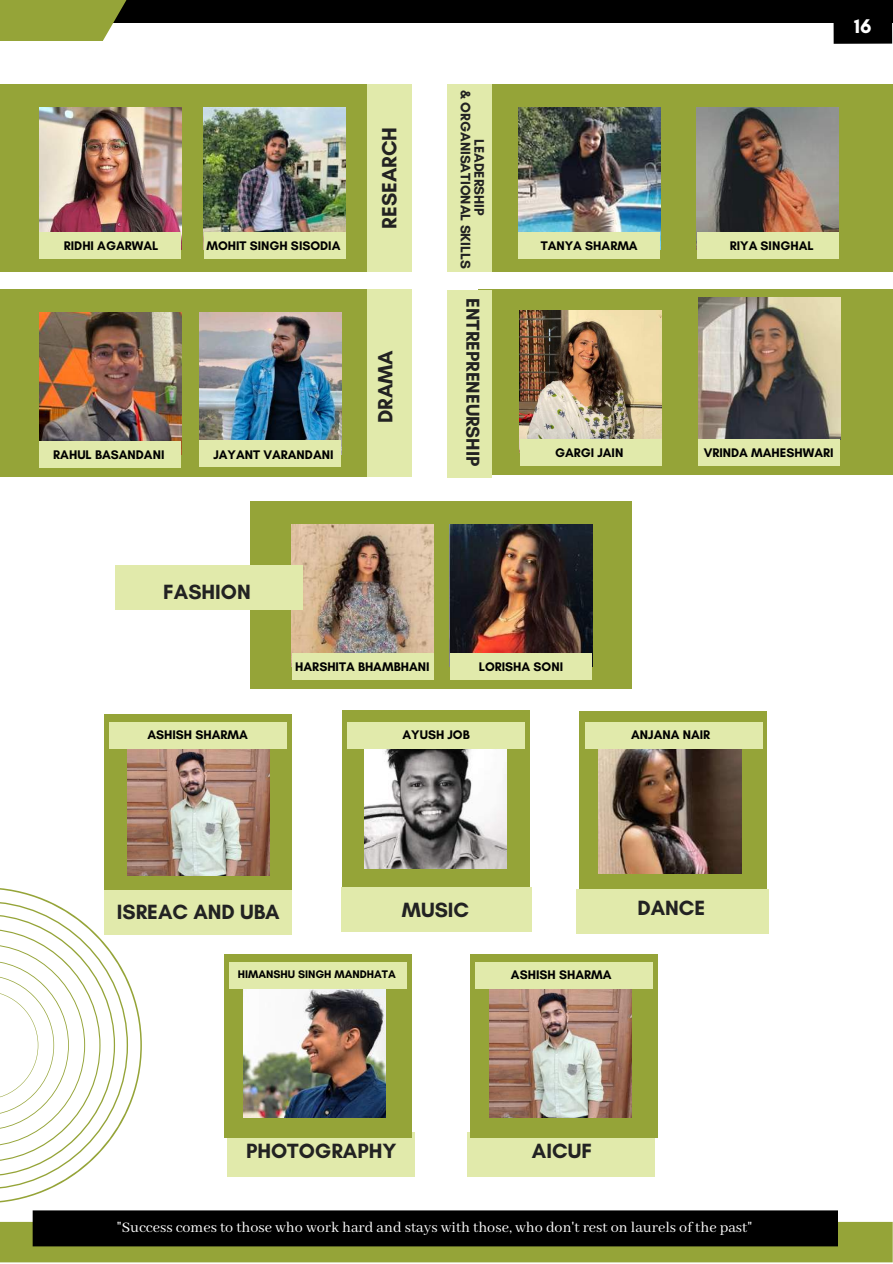
<style>
.page{position:relative;width:893px;height:1264px;background:#fff}
.page>*{position:absolute;margin:0;border:0;box-sizing:border-box;transform-origin:0 0}
.t1{font:700 21px "Glacial Indifference";color:#222}
.t2{font:700 20.25px "Glacial Indifference";color:#fff}
.t3{font:700 19.05px "Glacial Indifference";color:#222}
.t4{font:16.05px "Abhaya Libre";color:#fff}
.t5{font:700 14.1px/13.6px "Glacial Indifference";color:#222;text-align:center}
.t6{font:700 12.75px "Glacial Indifference";color:#000}
.t7{font:700 11.25px "Glacial Indifference";color:#000}
</style>
<div class="page">
<div style="left:0;top:0;width:103px;height:40px;background:#95a438"></div>
<div style="left:103px;top:0;width:789px;height:23px;background:#000"></div>
<svg style="left:103px;top:0;width:23px;height:40px"></svg>
<div style="left:0;top:1221px;width:892px;height:41px;background:#95a438"></div>
<div style="left:33px;top:1210px;width:804px;height:36px;background:#000"></div>
<div style="left:0;top:84px;width:399px;height:187px;background:#95a438"></div>
<img style="left:39px;top:107px;width:142px;height:142px">
<img style="left:203px;top:107px;width:142px;height:142px">
<div style="left:478px;top:84px;width:414px;height:187px;background:#95a438"></div>
<img style="left:518px;top:107px;width:142px;height:125px">
<img style="left:696px;top:107px;width:142px;height:125px">
<div style="left:0;top:289px;width:399px;height:187px;background:#95a438"></div>
<div style="left:478px;top:289px;width:414px;height:186px;background:#95a438"></div>
<img style="left:519px;top:310px;width:142px;height:142px">
<img style="left:698px;top:297px;width:142px;height:142px">
<img style="left:39px;top:312px;width:142px;height:142px">
<img style="left:199px;top:312px;width:142px;height:128px">
<div style="left:367px;top:84px;width:45px;height:187px;background:#e1eaab"></div>
<div style="left:367px;top:289px;width:45px;height:188px;background:#e1eaab"></div>
<div style="left:447px;top:84px;width:45px;height:188px;background:#e1eaab"></div>
<div style="left:447px;top:290px;width:45px;height:187px;background:#e1eaab"></div>
<div style="left:226px;top:1132px;width:188px;height:45px;background:#e1eaab"></div>
<div style="left:467px;top:1132px;width:188px;height:45px;background:#e1eaab"></div>
<div style="left:40px;top:232px;width:141px;height:27px;background:#e1eaab"></div>
<div style="left:204px;top:232px;width:141px;height:27px;background:#e1eaab"></div>
<div style="left:518px;top:232px;width:142px;height:27px;background:#e1eaab"></div>
<div style="left:696px;top:232px;width:142px;height:27px;background:#e1eaab"></div>
<div style="left:40px;top:441px;width:141px;height:27px;background:#e1eaab"></div>
<div style="left:199px;top:440px;width:142px;height:27px;background:#e1eaab"></div>
<div style="left:520px;top:439px;width:141px;height:27px;background:#e1eaab"></div>
<div style="left:698px;top:439px;width:142px;height:27px;background:#e1eaab"></div>
<div style="left:833px;top:3px;width:59px;height:41px;background:#000"></div>
<svg style="left:0;top:888px;width:142px;height:315px"></svg>
<div style="left:104px;top:714px;width:187px;height:183px;background:#95a438"></div>
<img style="left:127px;top:748px;width:142px;height:127px">
<div style="left:104px;top:890px;width:188px;height:45px;background:#e1eaab"></div>
<div style="left:250px;top:501px;width:381px;height:188px;background:#95a438"></div>
<img style="left:291px;top:524px;width:142px;height:142px">
<img style="left:450px;top:524px;width:142px;height:129px">
<div style="left:115px;top:565px;width:188px;height:45px;background:#e1eaab"></div>
<div style="left:342px;top:710px;width:188px;height:193px;background:#95a438"></div>
<img style="left:364px;top:748px;width:142px;height:120px">
<div style="left:341px;top:887px;width:190px;height:45px;background:#e1eaab"></div>
<div style="left:579px;top:711px;width:188px;height:183px;background:#95a438"></div>
<div style="left:576px;top:889px;width:193px;height:44px;background:#e1eaab"></div>
<img style="left:599px;top:748px;width:142px;height:125px">
<div style="left:224px;top:954px;width:188px;height:183px;background:#95a438"></div>
<img style="left:243px;top:988px;width:143px;height:129px">
<div style="left:470px;top:954px;width:187px;height:183px;background:#95a438"></div>
<img style="left:489px;top:988px;width:142px;height:129px">
<div style="left:292px;top:653px;width:141px;height:27px;background:#e1eaab"></div>
<div style="left:450px;top:653px;width:142px;height:27px;background:#e1eaab"></div>
<div style="left:109px;top:721px;width:178px;height:27px;background:#e1eaab"></div>
<div style="left:347px;top:721px;width:178px;height:27px;background:#e1eaab"></div>
<div style="left:585px;top:721px;width:177px;height:27px;background:#e1eaab"></div>
<div style="left:229px;top:961px;width:178px;height:27px;background:#e1eaab"></div>
<div style="left:475px;top:961px;width:178px;height:27px;background:#e1eaab"></div>
<h2 class="t2" style="left:854px;top:14px;width:19px">16</h2>
<p class="t5" style="left:486px;top:89px;width:180px;rotate:90deg">LEADERSHIP<br>&amp; ORGANISATIONAL SKILLS</p>
<h3 class="t3" style="left:484px;top:298px;width:169px;rotate:90deg">ENTREPRENEURSHIP</h3>
<h1 class="t1" style="left:376px;top:228px;width:103px;rotate:-90deg">RESEARCH</h1>
<p class="t6" style="left:64px;top:237px;width:96px">RIDHI AGARWAL</p>
<p class="t6" style="left:206px;top:237px;width:135px">MOHIT SINGH SISODIA</p>
<p class="t6" style="left:540px;top:237px;width:98px">TANYA SHARMA</p>
<p class="t6" style="left:729px;top:237px;width:85px">RIYA SINGHAL</p>
<h1 class="t1" style="left:372px;top:423px;width:74px;rotate:-90deg">DRAMA</h1>
<p class="t6" style="left:53px;top:446px;width:113px">RAHUL BASANDANI</p>
<p class="t6" style="left:213px;top:446px;width:122px">JAYANT VARANDANI</p>
<p class="t6" style="left:555px;top:444px;width:70px">GARGI JAIN</p>
<p class="t6" style="left:703px;top:444px;width:131px">VRINDA MAHESHWARI</p>
<h1 class="t1" style="left:163px;top:578px;width:89px">FASHION</h1>
<p class="t6" style="left:295px;top:659px;width:136px">HARSHITA BHAMBHANI</p>
<p class="t6" style="left:479px;top:659px;width:86px">LORISHA SONI</p>
<p class="t6" style="left:147px;top:727px;width:102px">ASHISH SHARMA</p>
<p class="t6" style="left:402px;top:727px;width:69px">AYUSH JOB</p>
<p class="t6" style="left:631px;top:727px;width:80px">ANJANA NAIR</p>
<h1 class="t1" style="left:117px;top:899px;width:164px">ISREAC AND UBA</h1>
<h1 class="t1" style="left:402px;top:896px;width:69px">MUSIC</h1>
<h1 class="t1" style="left:637px;top:894px;width:69px">DANCE</h1>
<p class="t7" style="left:238px;top:967px;width:159px">HIMANSHU SINGH MANDHATA</p>
<p class="t6" style="left:511px;top:967px;width:102px">ASHISH SHARMA</p>
<h1 class="t1" style="left:246px;top:1138px;width:152px">PHOTOGRAPHY</h1>
<h1 class="t1" style="left:532px;top:1138px;width:61px">AICUF</h1>
<p class="t4" style="left:117px;top:1218px;width:636px">"Success comes to those who work hard and stays with those, who don't rest on laurels of the past"</p>
</div>
